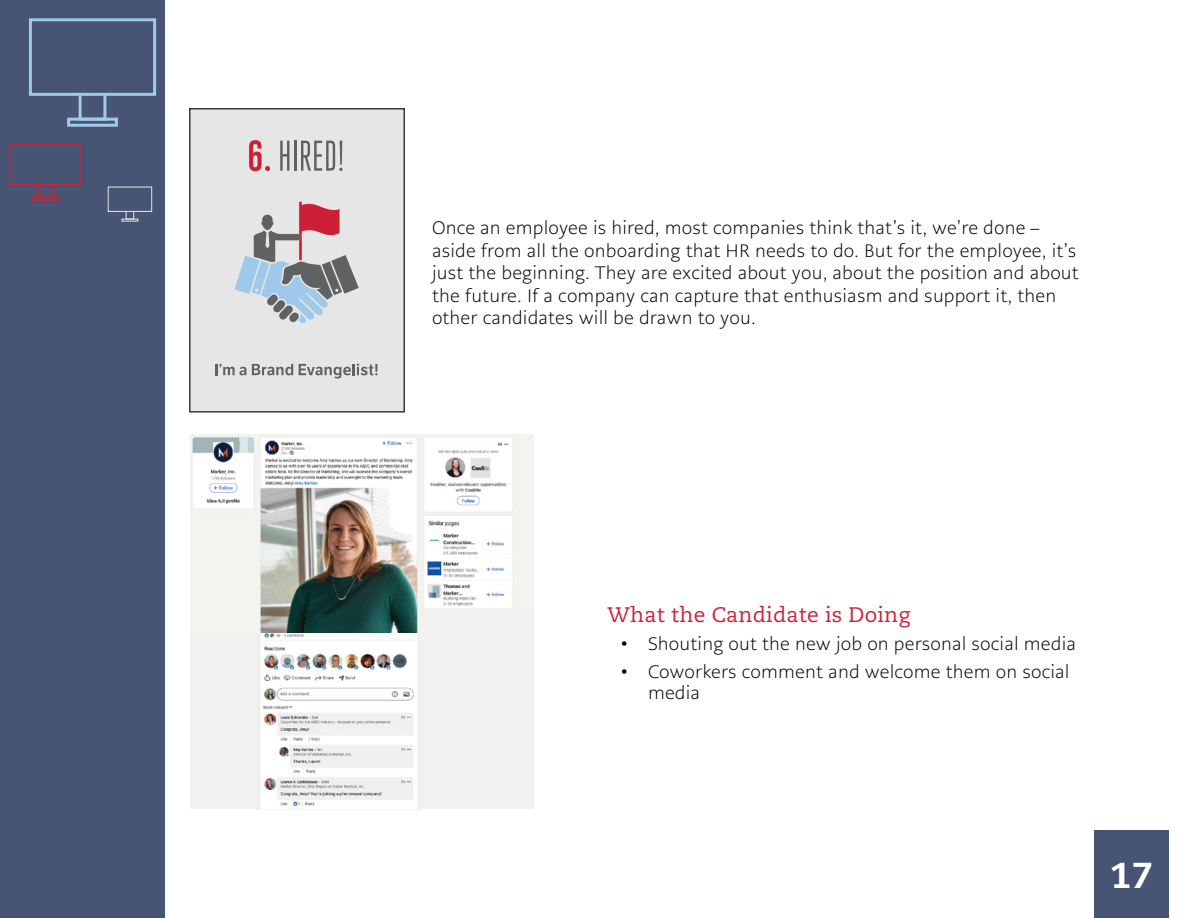
<style>
.page{position:relative;width:1188px;height:918px;background:#fff}
.page>*{position:absolute;margin:0;border:0;box-sizing:border-box;transform-origin:0 0}
.t1{font:800 36px "Caecilia LT Pro 85";color:#fff}
.t2{font:21px "Caecilia LT Pro 55 Roman";letter-spacing:.01em;color:#cc2138}
.t3{font:300 18px/22.5px "PMN Caecilia Sans Text";letter-spacing:.01em;color:#000}
.s1{font-family:"Arial";font-weight:400}
</style>
<div class="page">
<div style="left:0;top:0;width:164px;height:918px;background:#475473"></div>
<div style="left:1095px;top:831px;width:74px;height:87px;background:#475473"></div>
<div style="left:29px;top:18px;width:127px;height:78px;border:3px solid #9fcaea"></div>
<div style="left:79px;top:94px;width:27px;height:27px;border:3px solid #9fcaea"></div>
<div style="left:67px;top:118px;width:51px;height:9px;border:3px solid #9fcaea"></div>
<div style="left:9px;top:143px;width:73px;height:42px;border:2px solid #cc2138"></div>
<div style="left:38px;top:183px;width:15px;height:15px;border:2px solid #cc2138"></div>
<div style="left:31px;top:196px;width:29px;height:5px;border:2px solid #cc2138"></div>
<div style="left:108px;top:187px;width:44px;height:25px;border:1px solid #e6e6e6"></div>
<div style="left:126px;top:211px;width:8px;height:8px;border:1px solid #e6e6e6"></div>
<div style="left:122px;top:219px;width:16px;height:3px;border:1px solid #e6e6e6"></div>
<div style="left:190px;top:109px;width:214px;height:303px;background:#e6e6e6"></div>
<svg style="left:216px;top:364px;width:30px;height:11px"></svg>
<svg style="left:252px;top:364px;width:41px;height:11px"></svg>
<svg style="left:299px;top:364px;width:79px;height:14px"></svg>
<svg style="left:249px;top:140px;width:21px;height:31px"></svg>
<svg style="left:280px;top:141px;width:9px;height:30px"></svg>
<hr style="left:294px;top:141px;width:2px;height:30px;background:#606163">
<svg style="left:301px;top:141px;width:42px;height:30px"></svg>
<svg style="left:235px;top:202px;width:124px;height:121px"></svg>
<div style="left:189px;top:108px;width:216px;height:305px;border:2px solid #3b3b3b"></div>
<img style="left:256px;top:632px;width:165px;height:178px">
<img style="left:190px;top:435px;width:344px;height:197px">
<div style="left:190px;top:632px;width:66px;height:177px;background:#f1f1ef"></div>
<div style="left:419px;top:608px;width:115px;height:201px;background:#f1f1ef"></div>
<p class="t3" style="left:432px;top:217px;width:648px">Once an employee is hired, most companies think that’s it, we’re done – aside from all the onboarding that HR needs to do. But for the employee, it’s just the beginning. They are excited about you, about the position and about the future. If a company can capture that enthusiasm and support it, then other candidates will be drawn to you.</p>
<p class="t2" style="left:608px;top:601px;width:304px">What the Candidate is Doing</p>
<p class="t3" style="left:621px;top:632px;width:456px"><span class="s1">•</span> Shouting out the new job on personal social media</p>
<p class="t3" style="left:648px;top:661px;width:423px;line-height:21px;text-indent:-27px"><span class="s1">•</span> Coworkers comment and welcome them on social media</p>
<h1 class="t1" style="left:1110px;top:851px;width:44px">17</h1>
</div>
